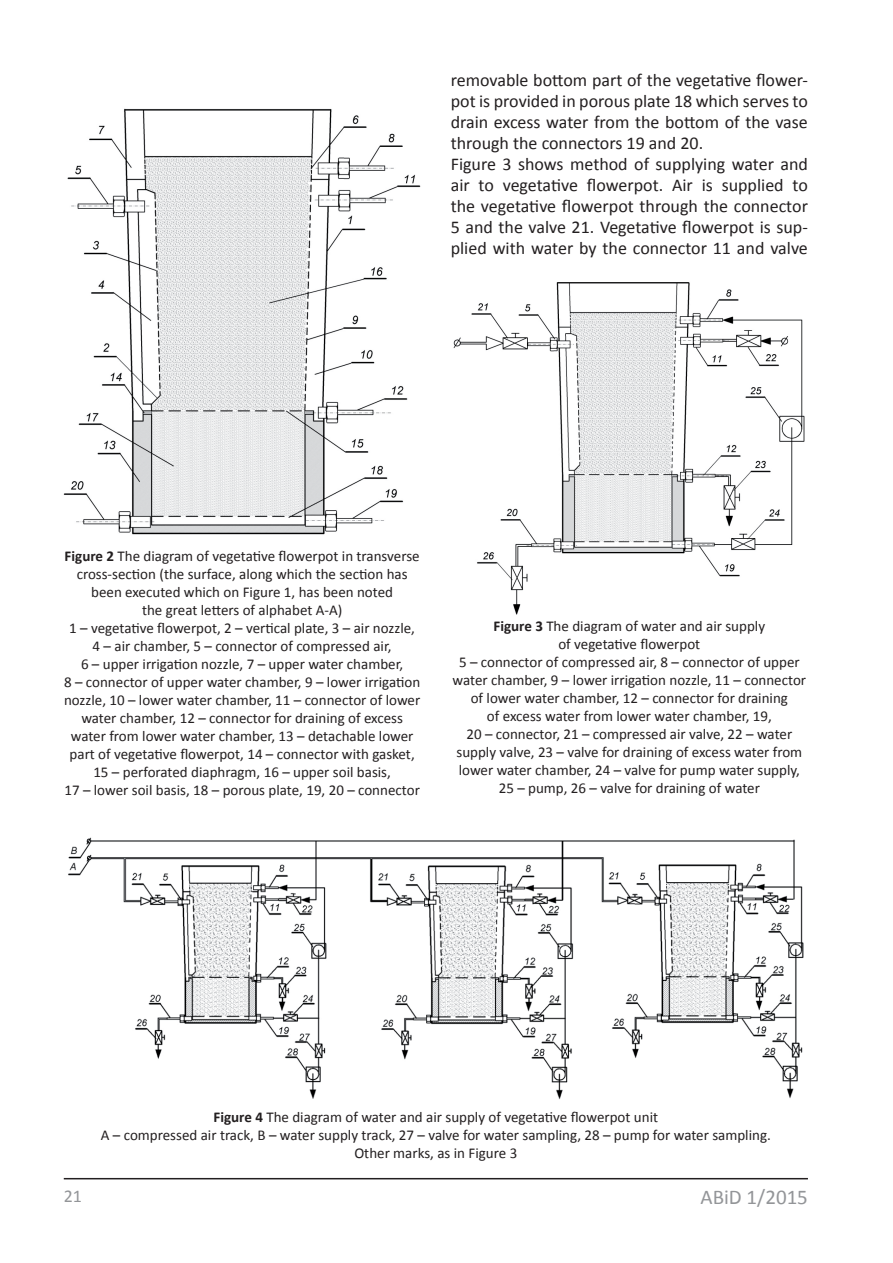
<style>
.page{position:relative;width:893px;height:1263px;background:#fff}
.page>*{position:absolute;margin:0;border:0;box-sizing:border-box;transform-origin:0 0}
.t1{font:21px "Calibri";color:#939598}
.t2{font:18px/21px "Calibri";color:#231f20}
.t3{font:18px "Calibri";color:#939598}
.t4{font:15px/18px "Calibri";color:#231f20;text-align:center}
.s1{font-weight:700}
</style>
<div class="page">
<hr style="left:64px;top:1178px;width:744px;height:1px;background:#231f20">
<img style="left:63px;top:108px;width:358px;height:427px">
<img style="left:453px;top:282px;width:352px;height:333px">
<img style="left:68px;top:837px;width:736px;height:263px">
<p class="t2" style="left:451px;top:69px;width:359px">removable bottom part of the vegetative flower&shy;pot is provided in porous plate 18 which serves to drain excess water from the bottom of the vase through the connectors 19 and 20.<br>Figure 3 shows method of supplying water and air to vegetative flowerpot. Air is supplied to the vegetative flowerpot through the connector 5 and the valve 21. Vegetative flowerpot is sup&shy;plied with water by the connector 11 and valve</p>
<p class="t4" style="left:64px;top:547px;width:358px"><span class="s1">Figure 2</span> The diagram of vegetative flowerpot in transverse cross-section (the surface, along which the section has been executed which on Figure 1, has been noted<br>the great letters of alphabet A-A)<br>1 – vegetative flowerpot, 2 – vertical plate, 3 – air nozzle, 4 – air chamber, 5 – connector of compressed air,<br>6 – upper irrigation nozzle, 7 – upper water chamber,<br>8 – connector of upper water chamber, 9 – lower irrigation nozzle, 10 – lower water chamber, 11 – connector of lower water chamber, 12 – connector for draining of excess water from lower water chamber, 13 – detachable lower part of vegetative flowerpot, 14 – connector with gasket, 15 – perforated diaphragm, 16 – upper soil basis,<br>17 – lower soil basis, 18 – porous plate, 19, 20 – connector</p>
<p class="t4" style="left:453px;top:617px;width:355px"><span class="s1">Figure 3</span> The diagram of water and air supply<br>of vegetative flowerpot<br>5 – connector of compressed air, 8 – connector of upper water chamber, 9 – lower irrigation nozzle, 11 – connector of lower water chamber, 12 – connector for draining<br>of excess water from lower water chamber, 19,<br>20 – connector, 21 – compressed air valve, 22 – water supply valve, 23 – valve for draining of excess water from lower water chamber, 24 – valve for pump water supply, 25 – pump, 26 – valve for draining of water</p>
<p class="t4" style="left:101px;top:1107px;width:671px"><span class="s1">Figure 4</span> The diagram of water and air supply of vegetative flowerpot unit<br>A – compressed air track, B – water supply track, 27 – valve for water sampling, 28 – pump for water sampling.<br>Other marks, as in Figure 3</p>
<p class="t3" style="left:64px;top:1185px;width:20px">21</p>
<h1 class="t1" style="left:701px;top:1184px;width:109px">ABiD 1/2015</h1>
</div>
